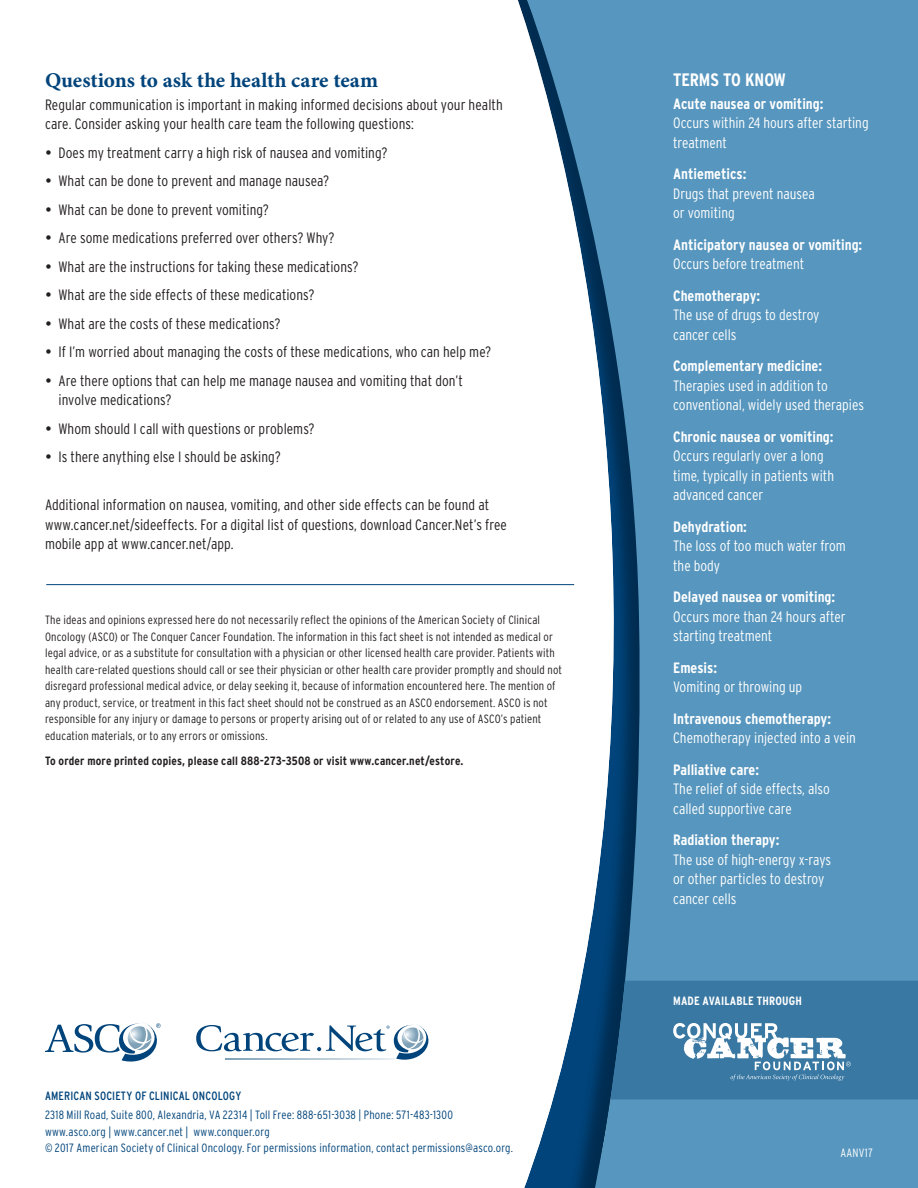
<style>
.page{position:relative;width:918px;height:1188px;background:#fff}
.page>*{position:absolute;margin:0;border:0;box-sizing:border-box;transform-origin:0 0}
.header_2{font:21px "Minion Pro Bold Capt";color:#00447b}
.subhead{font:700 condensed 18px "Interstate";letter-spacing:-.005em;color:#fff}
._1st_paragraph{font:300 condensed 15px/19.5px "Interstate";letter-spacing:.005em;color:#231f20}
.terms{font:300 condensed 15px/19.5px "Interstate";color:#fff}
.terms-2{font:700 condensed 15px/19.5px "Interstate";color:#fff}
.footnote{font:300 condensed 12px/16.5px "Interstate";letter-spacing:.015em;color:#231f20}
.footnote-2{font:300 condensed 12px/16.5px "Interstate";letter-spacing:.015em;color:#00447b}
.footnote-3{font:700 condensed 12px "Interstate";letter-spacing:.015em;color:#231f20}
.footnote-4{font:condensed 12px "Interstate";letter-spacing:.015em;color:#00447b}
.t1{font:700 condensed 12px "Interstate";letter-spacing:.015em;color:#fff}
.footnote-5{font:300 condensed 12px "Interstate";letter-spacing:.02em;color:#fff}
.s1{font-weight:700}
.s2{font-weight:300}
</style>
<div class="page">
<svg style="left:522px;top:0;width:396px;height:1188px;fill:#5796be"></svg>
<svg style="left:45px;top:1023px;width:116px;height:39px"></svg>
<svg style="left:610px;top:981px;width:308px;height:118px;background:#4982a9"></svg>
<svg style="left:196px;top:1024px;width:233px;height:36px"></svg>
<hr style="left:46px;top:584px;width:528px;height:1px;background:#00447b">
<p class="header_2" style="left:45px;top:68px;width:335px">Questions to ask the health care team</p>
<p class="_1st_paragraph" style="left:45px;top:95px;width:459px">Regular communication is important in making informed decisions about your health care. Consider asking your health care team the following questions:</p>
<p class="_1st_paragraph" style="left:45px;top:143px;width:344px">• Does my treatment carry a high risk of nausea and vomiting?</p>
<p class="_1st_paragraph" style="left:45px;top:171px;width:286px">• What can be done to prevent and manage nausea?</p>
<p class="_1st_paragraph" style="left:45px;top:200px;width:225px">• What can be done to prevent vomiting?</p>
<p class="_1st_paragraph" style="left:45px;top:228px;width:291px">• Are some medications preferred over others? Why?</p>
<p class="_1st_paragraph" style="left:45px;top:257px;width:315px">• What are the instructions for taking these medications?</p>
<p class="_1st_paragraph" style="left:45px;top:285px;width:271px">• What are the side effects of these medications?</p>
<p class="_1st_paragraph" style="left:45px;top:314px;width:237px">• What are the costs of these medications?</p>
<p class="_1st_paragraph" style="left:45px;top:342px;width:448px">• If I’m worried about managing the costs of these medications, who can help me?</p>
<p class="_1st_paragraph" style="left:58px;top:371px;width:406px;text-indent:-14px">• Are there options that can help me manage nausea and vomiting that don’t involve medications?</p>
<p class="_1st_paragraph" style="left:45px;top:419px;width:271px">• Whom should I call with questions or problems?</p>
<p class="_1st_paragraph" style="left:45px;top:447px;width:237px">• Is there anything else I should be asking?</p>
<p class="_1st_paragraph" style="left:45px;top:495px;width:464px">Additional information on nausea, vomiting, and other side effects can be found at www.cancer.net/sideeffects. For a digital list of questions, download Cancer.Net’s free mobile app at www.cancer.net/app.</p>
<p class="footnote" style="left:45px;top:612px;width:519px">The ideas and opinions expressed here do not necessarily reflect the opinions of the American Society of Clinical Oncology (ASCO) or The Conquer Cancer Foundation. The information in this fact sheet is not intended as medical or legal advice, or as a substitute for consultation with a physician or other licensed health care provider. Patients with health care-related questions should call or see their physician or other health care provider promptly and should not disregard professional medical advice, or delay seeking it, because of information encountered here. The mention of any product, service, or treatment in this fact sheet should not be construed as an ASCO endorsement. ASCO is not responsible for any injury or damage to persons or property arising out of or related to any use of ASCO’s patient education materials, or to any errors or omissions.</p>
<p class="footnote-3" style="left:45px;top:754px;width:420px">To order more printed copies, please call 888-273-3508 or visit www.cancer.net/estore.</p>
<p class="footnote-4" style="left:45px;top:1089px;width:198px">AMERICAN SOCIETY OF CLINICAL ONCOLOGY</p>
<p class="footnote-2" style="left:45px;top:1106px;width:470px">2318 Mill Road, Suite 800, Alexandria, VA 22314 | Toll Free: 888-651-3038 | Phone: 571-483-1300 www.asco.org | www.cancer.net | www.conquer.org<br>© 2017 American Society of Clinical Oncology. For permissions information, contact permissions@asco.org.</p>
<p class="subhead" style="left:673px;top:70px;width:114px">TERMS TO KNOW</p>
<p class="terms" style="left:673px;top:94px;width:197px"><span class="s1">Acute nausea or vomiting:<br></span>Occurs within 24 hours after starting treatment</p>
<p class="terms" style="left:673px;top:164px;width:143px"><span class="s1">Antiemetics:<br></span>Drugs that prevent nausea or vomiting</p>
<p class="terms-2" style="left:673px;top:235px;width:191px">Anticipatory nausea or vomiting:<br><span class="s2">Occurs before treatment</span></p>
<p class="terms" style="left:673px;top:286px;width:148px"><span class="s1">Chemotherapy:<br></span>The use of drugs to destroy cancer cells</p>
<p class="terms" style="left:673px;top:356px;width:192px"><span class="s1">Complementary medicine:<br></span>Therapies used in addition to conventional, widely used therapies</p>
<p class="terms" style="left:673px;top:427px;width:162px"><span class="s1">Chronic nausea or vomiting:<br></span>Occurs regularly over a long time, typically in patients with advanced cancer</p>
<p class="terms" style="left:673px;top:517px;width:174px"><span class="s1">Dehydration:<br></span>The loss of too much water from the body</p>
<p class="terms" style="left:673px;top:587px;width:174px"><span class="s1">Delayed nausea or vomiting:<br></span>Occurs more than 24 hours after starting treatment</p>
<p class="terms" style="left:673px;top:658px;width:131px"><span class="s1">Emesis:<br></span>Vomiting or throwing up</p>
<p class="terms" style="left:673px;top:709px;width:184px"><span class="s1">Intravenous chemotherapy:<br></span>Chemotherapy injected into a vein</p>
<p class="terms" style="left:673px;top:760px;width:158px"><span class="s1">Palliative care:<br></span>The relief of side effects, also called supportive care</p>
<p class="terms" style="left:673px;top:830px;width:159px"><span class="s1">Radiation therapy:<br></span>The use of high-energy x-rays or other particles to destroy cancer cells</p>
<p class="t1" style="left:673px;top:994px;width:130px">MADE AVAILABLE THROUGH</p>
<p class="footnote-5" style="left:840px;top:1146px;width:34px">AANV17</p>
</div>
